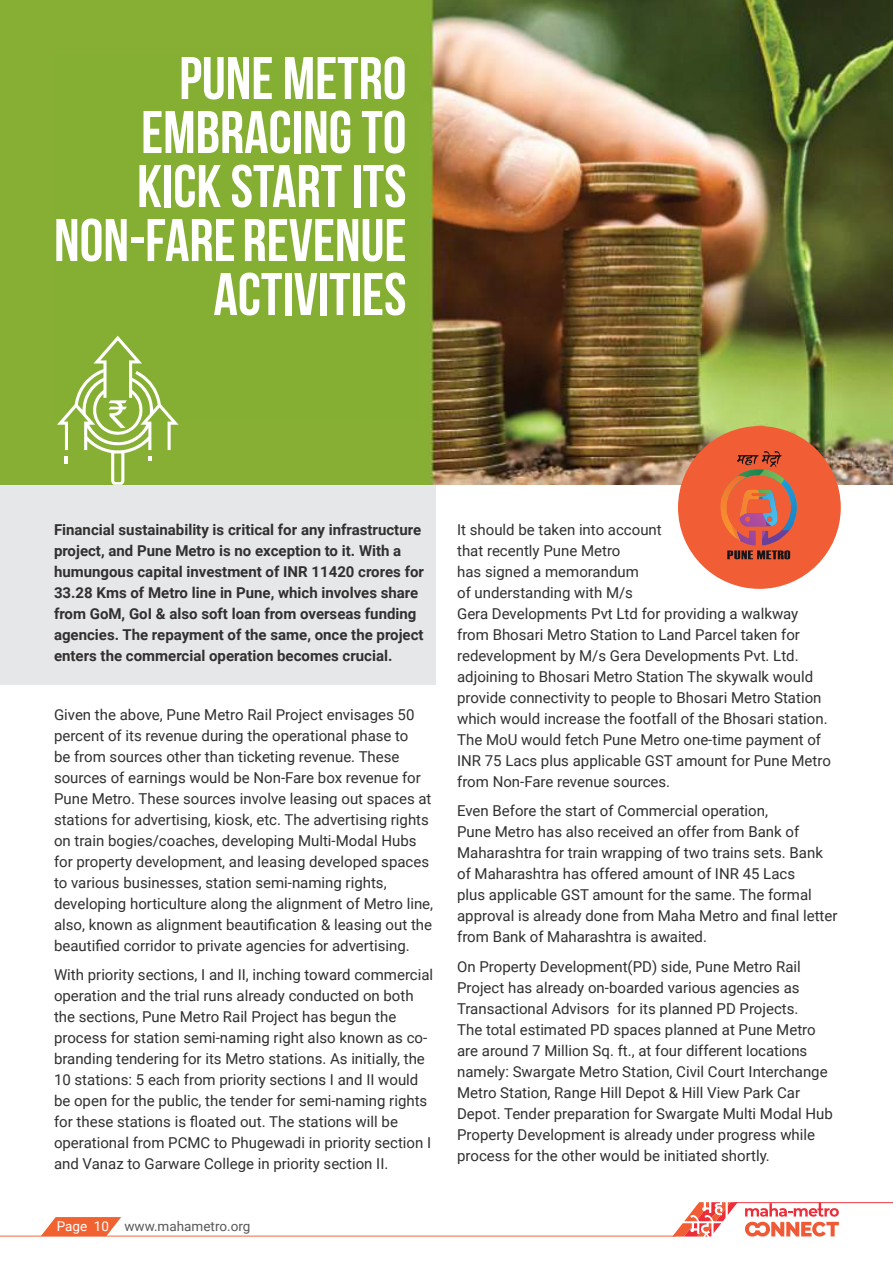
<style>
.page{position:relative;width:893px;height:1263px;background:#fff}
.page>*{position:absolute;margin:0;border:0;box-sizing:border-box;transform-origin:0 0}
.t1{font:60px/54px "Bebas Neue";color:#fff;text-align:right}
.t2{font:15px/21px "Roboto";color:#312f30}
.t3{font:700 15px/21px "Roboto";color:#312f30}
.t4{font:13.5px "Roboto";color:#57585a}
.t5{font:13.5px "Roboto";color:#fff}
</style>
<div class="page">
<svg style="left:673px;top:1202px;width:65px;height:34px"></svg>
<svg style="left:745px;top:1203px;width:94px;height:13px"></svg>
<svg style="left:745px;top:1222px;width:94px;height:14px"></svg>
<hr style="left:735px;top:1202px;width:158px;height:1px;background:#ed2d38">
<hr style="left:0;top:1235px;width:676px;height:1px;background:#f15d34">
<svg style="left:41px;top:1217px;width:80px;height:19px"></svg>
<div style="left:0;top:485px;width:436px;height:200px;background:#e6e7e9"></div>
<img style="left:0;top:0;width:893px;height:485px">
<div style="left:54px;top:54px;width:367px;height:367px;background:#85af33"></div>
<svg style="left:57px;top:336px;width:121px;height:149px"></svg>
<div style="left:678px;top:426px;width:163px;height:163px;background:#f15d34;border-radius:50%"></div>
<svg style="left:720px;top:451px;width:77px;height:108px"></svg>
<h1 class="t1" style="left:54px;top:51px;width:354px">PUNE METRO<br>EMBRACING TO<br>KICK START ITS<br>NON-FARE REVENUE<br>ACTIVITIES</h1>
<p class="t3" style="left:54px;top:518px;width:371px">Financial sustainability is critical for any infrastructure project, and Pune Metro is no exception to it. With a humungous capital investment of INR 11420 crores for 33.28 Kms of Metro line in Pune, which involves share from GoM, GoI &amp; also soft loan from overseas funding agencies. The repayment of the same, once the project enters the commercial operation becomes crucial.</p>
<p class="t2" style="left:54px;top:703px;width:381px">Given the above, Pune Metro Rail Project envisages 50 percent of its revenue during the operational phase to<br>be from sources other than ticketing revenue. These sources of earnings would be Non-Fare box revenue for Pune Metro. These sources involve leasing out spaces at stations for advertising, kiosk, etc. The advertising rights on train bogies/coaches, developing Multi-Modal Hubs for property development, and leasing developed spaces to various businesses, station semi-naming rights, developing horticulture along the alignment of Metro line, also, known as alignment beautification &amp; leasing out the beautified corridor to private agencies for advertising.</p>
<p class="t2" style="left:54px;top:964px;width:381px">With priority sections, I and II, inching toward commercial operation and the trial runs already conducted on both the sections, Pune Metro Rail Project has begun the process for station semi-naming right also known as co&shy;branding tendering for its Metro stations. As initially, the 10 stations: 5 each from priority sections I and II would be open for the public, the tender for semi-naming rights for these stations is floated out. The stations will be operational from PCMC to Phugewadi in priority section I and Vanaz to Garware College in priority section II.</p>
<p class="t5" style="left:57px;top:1216px;width:54px">Page 10</p>
<p class="t4" style="left:170px;top:1216px;width:115px">etrorailnagpur.com</p>
<p class="t4" style="left:124px;top:1216px;width:127px">www.mahametro.org</p>
<p class="t2" style="left:457px;top:518px;width:375px">It should be taken into account<br>that recently Pune Metro<br>has signed a memorandum<br>of understanding with M/s<br>Gera Developments Pvt Ltd for providing a walkway from Bhosari Metro Station to Land Parcel taken for redevelopment by M/s Gera Developments Pvt. Ltd. adjoining to Bhosari Metro Station The skywalk would provide connectivity to people to Bhosari Metro Station which would increase the footfall of the Bhosari station.<br>The MoU would fetch Pune Metro one-time payment of INR 75 Lacs plus applicable GST amount for Pune Metro from Non-Fare revenue sources.</p>
<p class="t2" style="left:457px;top:800px;width:382px">Even Before the start of Commercial operation,<br>Pune Metro has also received an offer from Bank of Maharashtra for train wrapping of two trains sets. Bank of Maharashtra has offered amount of INR 45 Lacs<br>plus applicable GST amount for the same. The formal approval is already done from Maha Metro and final letter from Bank of Maharashtra is awaited.</p>
<p class="t2" style="left:457px;top:955px;width:377px">On Property Development(PD) side, Pune Metro Rail Project has already on-boarded various agencies as Transactional Advisors for its planned PD Projects.<br>The total estimated PD spaces planned at Pune Metro are around 7 Million Sq. ft., at four different locations namely: Swargate Metro Station, Civil Court Interchange Metro Station, Range Hill Depot &amp; Hill View Park Car Depot. Tender preparation for Swargate Multi Modal Hub Property Development is already under progress while process for the other would be initiated shortly.</p>
</div>
